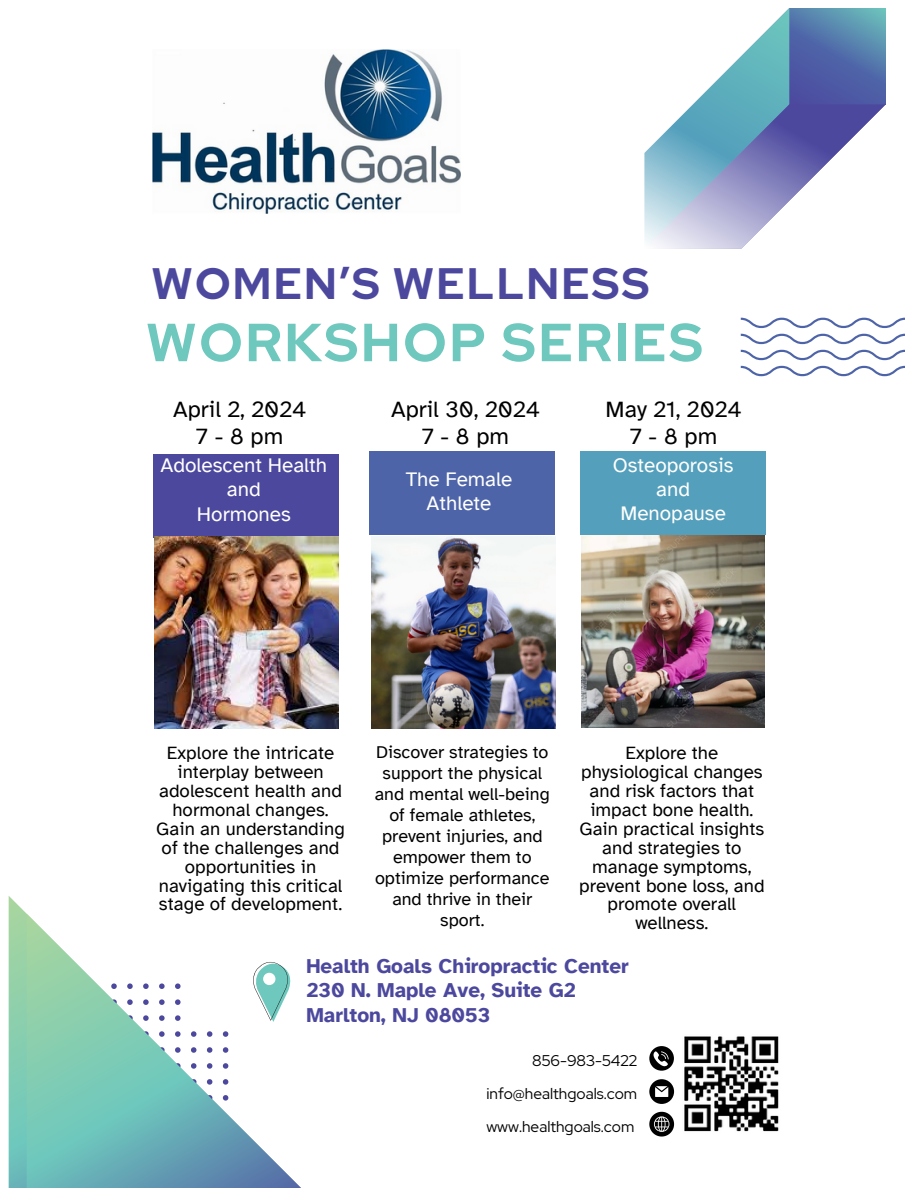
<style>
.page{position:relative;width:918px;height:1188px;background:#fff}
.page>*{position:absolute;margin:0;border:0;box-sizing:border-box;transform-origin:0 0}
.t1{font:700 53.55px "Red Hat Display";letter-spacing:.05em;color:#6ec8bd}
.t2{font:700 43.8px "Red Hat Display";letter-spacing:.05em;color:#4c489e}
.t3{font:23.25px/27.6px "Atkinson Hyperlegible";color:#000;text-align:center}
.t4{font:20.7px/24.2px "Atkinson Hyperlegible";color:#fff;text-align:center}
.t5{font:700 20.7px/24.2px "Atkinson Hyperlegible";color:#4c489e}
.t6{font:18.75px/18.9px "Atkinson Hyperlegible";letter-spacing:.005em;color:#000;text-align:center}
.t7{font:18px/21px "Atkinson Hyperlegible";color:#000;text-align:center}
.t8{font:15.45px "Red Hat Display";color:#000}
</style>
<div class="page">
<svg style="left:9px;top:896px;width:18px;height:292px;background:#89cdb2"></svg>
<svg style="left:644px;top:8px;width:241px;height:241px"></svg>
<div style="left:580px;top:451px;width:186px;height:83px;background:#539fbc"></div>
<div style="left:153px;top:454px;width:185px;height:84px;background:#4c489e"></div>
<div style="left:370px;top:452px;width:185px;height:83px;background:#4e64a8"></div>
<svg style="left:649px;top:1046px;width:25px;height:25px"></svg>
<svg style="left:649px;top:1079px;width:25px;height:25px"></svg>
<svg style="left:649px;top:1112px;width:25px;height:25px"></svg>
<svg style="left:741px;top:366px;width:164px;height:10px"></svg>
<svg style="left:741px;top:350px;width:164px;height:10px"></svg>
<svg style="left:741px;top:334px;width:164px;height:10px"></svg>
<svg style="left:741px;top:318px;width:164px;height:10px"></svg>
<img style="left:152px;top:49px;width:308px;height:164px">
<img style="left:154px;top:536px;width:185px;height:193px">
<img style="left:372px;top:536px;width:183px;height:193px">
<img style="left:581px;top:535px;width:184px;height:192px">
<img style="left:684px;top:1036px;width:95px;height:96px">
<svg style="left:27px;top:914px;width:274px;height:274px"></svg>
<p class="t2" style="left:152px;top:254px;width:499px">WOMEN’S WELLNESS</p>
<h3 class="t1" style="left:146px;top:307px;width:558px">WORKSHOP SERIES</h3>
<p class="t3" style="left:173px;top:395px;width:135px">April 2, 2024<br>7-8pm</p>
<p class="t3" style="left:391px;top:395px;width:150px">April 30, 2024<br>7-8pm</p>
<p class="t3" style="left:606px;top:395px;width:138px">May 21, 2024<br>7-8pm</p>
<p class="t4" style="left:160px;top:453px;width:168px">Adolescent Health and<br>Hormones</p>
<h3 class="t4" style="left:406px;top:467px;width:108px">The Female<br>Athlete</h3>
<h6 class="t4" style="left:613px;top:453px;width:122px">Osteoporosis and<br>Menopause</h6>
<h6 class="t7" style="left:375px;top:741px;width:176px">Discover strategies to support the physical and mental well-being of female athletes, prevent injuries, and empower them to optimize performance and thrive in their sport.</h6>
<h6 class="t6" style="left:156px;top:743px;width:190px">Explore the intricate interplay between adolescent health and hormonal changes.<br>Gain an understanding of the challenges and opportunities in navigating this critical stage of development.</h6>
<p class="t6" style="left:579px;top:743px;width:187px">Explore the physiological changes and risk factors that impact bone health.<br>Gain practical insights and strategies to manage symptoms, prevent bone loss, and promote overall wellness.</p>
<h3 class="t5" style="left:307px;top:954px;width:324px">Health Goals Chiropractic Center<br>230 N. Maple Ave, Suite G2<br>Marlton, NJ 08053</h3>
<p class="t8" style="left:532px;top:1051px;width:106px">856-983-5422</p>
<p class="t8" style="left:486px;top:1084px;width:152px">info@healthgoals.com</p>
<h6 class="t8" style="left:486px;top:1116px;width:149px">www.healthgoals.com</h6>
</div>
